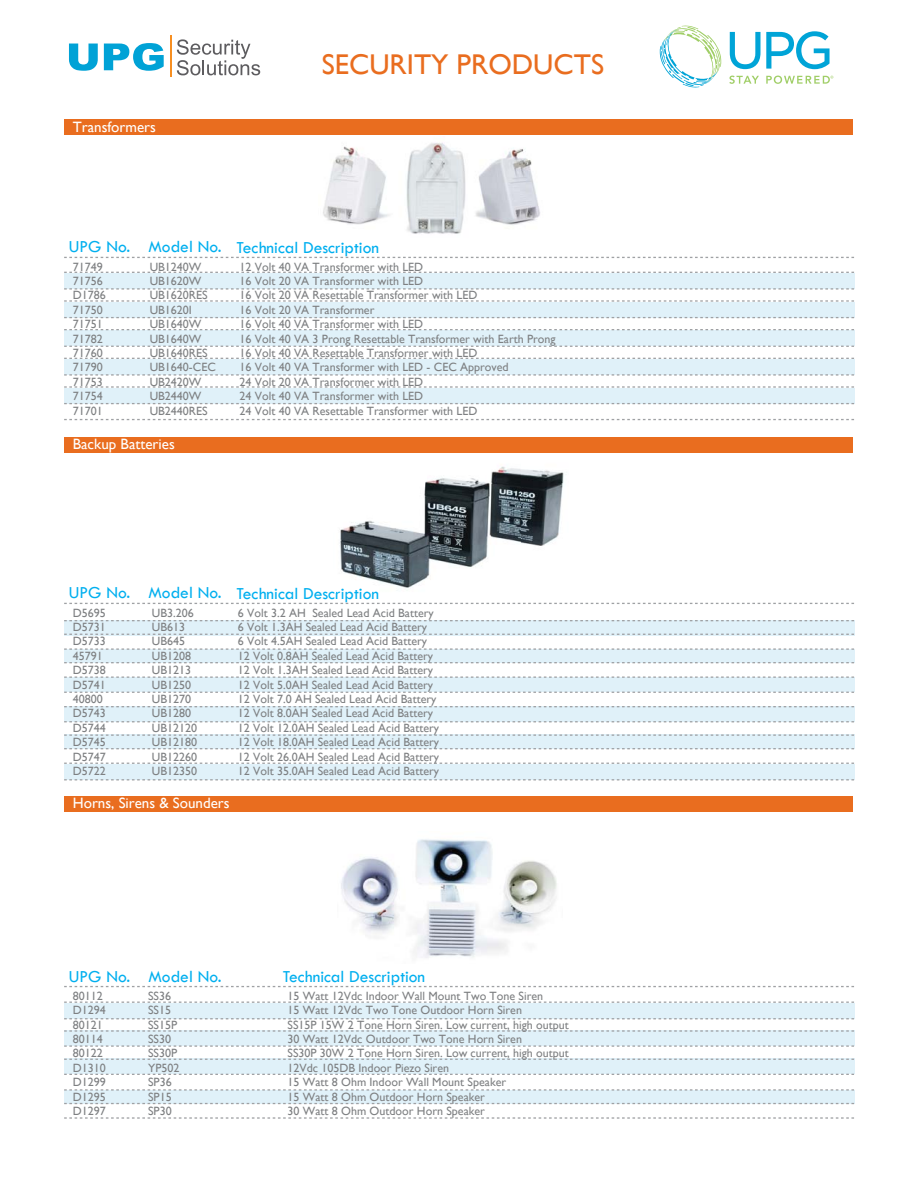
<style>
.page{position:relative;width:918px;height:1188px;background:#fff}
.page>*{position:absolute;margin:0;border:0;box-sizing:border-box;transform-origin:0 0}
.t1{font:28.5px "Gill Sans";color:#e96d1f}
.t2{font:17.4px "Tw Cen";color:#00afef}
.t3{font:15px "Gill Sans";color:#fff}
.t4{font:12px/14.4px "Gill Sans";color:#7e8082}
</style>
<div class="page">
<img style="left:323px;top:143px;width:217px;height:91px">
<div style="left:64px;top:273px;width:790px;height:16px;background:#e0f1f9"></div>
<div style="left:64px;top:119px;width:788px;height:16px;background:#e96d1f"></div>
<svg style="left:64px;top:272px;width:790px;height:1px"></svg>
<svg style="left:64px;top:288px;width:790px;height:2px"></svg>
<div style="left:64px;top:302px;width:790px;height:15px;background:#e0f1f9"></div>
<svg style="left:64px;top:300px;width:790px;height:2px"></svg>
<svg style="left:64px;top:317px;width:790px;height:1px"></svg>
<div style="left:64px;top:330px;width:790px;height:16px;background:#e0f1f9"></div>
<svg style="left:64px;top:329px;width:790px;height:1px"></svg>
<svg style="left:64px;top:346px;width:790px;height:1px"></svg>
<div style="left:64px;top:359px;width:790px;height:16px;background:#e0f1f9"></div>
<svg style="left:64px;top:358px;width:790px;height:1px"></svg>
<svg style="left:64px;top:374px;width:790px;height:2px"></svg>
<div style="left:64px;top:388px;width:790px;height:15px;background:#e0f1f9"></div>
<svg style="left:64px;top:386px;width:790px;height:2px"></svg>
<svg style="left:64px;top:403px;width:790px;height:1px"></svg>
<svg style="left:64px;top:419px;width:790px;height:1px"></svg>
<div style="left:64px;top:620px;width:790px;height:16px;background:#e0f1f9"></div>
<svg style="left:64px;top:620px;width:790px;height:1px"></svg>
<svg style="left:64px;top:634px;width:790px;height:1px"></svg>
<div style="left:64px;top:1003px;width:790px;height:16px;background:#e0f1f9"></div>
<svg style="left:64px;top:1002px;width:790px;height:1px"></svg>
<svg style="left:64px;top:1018px;width:790px;height:1px"></svg>
<div style="left:64px;top:1030px;width:790px;height:16px;background:#e0f1f9"></div>
<svg style="left:64px;top:1030px;width:790px;height:2px"></svg>
<svg style="left:64px;top:1045px;width:790px;height:2px"></svg>
<div style="left:64px;top:1058px;width:790px;height:16px;background:#e0f1f9"></div>
<svg style="left:64px;top:1059px;width:790px;height:1px"></svg>
<svg style="left:64px;top:1074px;width:790px;height:1px"></svg>
<div style="left:64px;top:1090px;width:790px;height:13px;background:#e0f1f9"></div>
<svg style="left:64px;top:1089px;width:790px;height:2px"></svg>
<svg style="left:64px;top:1103px;width:790px;height:1px"></svg>
<svg style="left:64px;top:1117px;width:790px;height:2px"></svg>
<div style="left:64px;top:649px;width:790px;height:14px;background:#e0f1f9"></div>
<svg style="left:64px;top:648px;width:790px;height:2px"></svg>
<svg style="left:64px;top:662px;width:790px;height:1px"></svg>
<div style="left:64px;top:678px;width:790px;height:14px;background:#e0f1f9"></div>
<svg style="left:64px;top:676px;width:790px;height:2px"></svg>
<svg style="left:64px;top:692px;width:790px;height:1px"></svg>
<div style="left:64px;top:706px;width:790px;height:16px;background:#e0f1f9"></div>
<svg style="left:64px;top:706px;width:790px;height:1px"></svg>
<svg style="left:64px;top:721px;width:790px;height:1px"></svg>
<div style="left:64px;top:734px;width:790px;height:15px;background:#e0f1f9"></div>
<svg style="left:64px;top:734px;width:790px;height:2px"></svg>
<svg style="left:64px;top:748px;width:790px;height:1px"></svg>
<div style="left:64px;top:764px;width:790px;height:16px;background:#e0f1f9"></div>
<svg style="left:64px;top:763px;width:790px;height:1px"></svg>
<svg style="left:64px;top:779px;width:790px;height:1px"></svg>
<svg style="left:64px;top:257px;width:790px;height:1px"></svg>
<div style="left:64px;top:437px;width:788px;height:16px;background:#e96d1f"></div>
<svg style="left:64px;top:603px;width:790px;height:1px"></svg>
<div style="left:64px;top:796px;width:788px;height:16px;background:#e96d1f"></div>
<svg style="left:64px;top:986px;width:790px;height:1px"></svg>
<svg style="left:730px;top:31px;width:100px;height:38px"></svg>
<svg style="left:729px;top:76px;width:30px;height:8px"></svg>
<svg style="left:766px;top:76px;width:67px;height:8px"></svg>
<svg style="left:660px;top:25px;width:61px;height:63px"></svg>
<svg style="left:69px;top:44px;width:29px;height:27px"></svg>
<svg style="left:104px;top:43px;width:60px;height:28px"></svg>
<hr style="left:170px;top:36px;width:2px;height:41px;background:#f78f21">
<svg style="left:177px;top:39px;width:83px;height:36px"></svg>
<img style="left:340px;top:466px;width:224px;height:122px">
<img style="left:340px;top:587px;width:38px;height:1px">
<img style="left:341px;top:839px;width:216px;height:119px">
<p class="t3" style="left:73px;top:118px;width:85px">Transformers</p>
<h1 class="t1" style="left:322px;top:48px;width:284px">SECURITY PRODUCTS</h1>
<h2 class="t2" style="left:69px;top:238px;width:312px">UPG No. Model No. Technical Description</h2>
<p class="t4" style="left:73px;top:259px;width:35px">71749<br>71756<br>D1786<br>71750<br>71751<br>71782<br>71760<br>71790<br>71753<br>71754<br>71701</p>
<p class="t4" style="left:150px;top:259px;width:68px">UB1240W<br>UB1620W<br>UB1620RES<br>UB1620I<br>UB1640W<br>UB1640W<br>UB1640RES<br>UB1640-CEC<br>UB2420W<br>UB2440W<br>UB2440RES</p>
<p class="t4" style="left:240px;top:259px;width:318px">12 Volt 40 VA Transformer with LED<br>16 Volt 20 VA Transformer with LED<br>16 Volt 20 VA Resettable Transformer with LED<br>16 Volt 20 VA Transformer<br>16 Volt 40 VA Transformer with LED<br>16 Volt 40 VA 3 Prong Resettable Transformer with Earth Prong 16 Volt 40 VA Resettable Transformer with LED<br>16 Volt 40 VA Transformer with LED - CEC Approved<br>24 Volt 20 VA Transformer with LED<br>24 Volt 40 VA Transformer with LED<br>24 Volt 40 VA Resettable Transformer with LED</p>
<p class="t3" style="left:73px;top:435px;width:103px">Backup Batteries</p>
<h2 class="t2" style="left:69px;top:584px;width:312px">UPG No. Model No. Technical Description</h2>
<p class="t4" style="left:73px;top:605px;width:35px">D5695<br>D5731<br>D5733<br>45791<br>D5738<br>D5741<br>40800<br>D5743<br>D5744<br>D5745<br>D5747<br>D5722</p>
<p class="t4" style="left:152px;top:605px;width:47px">UB3.206<br>UB613<br>UB645<br>UB1208<br>UB1213<br>UB1250<br>UB1270<br>UB1280<br>UB12120<br>UB12180<br>UB12260<br>UB12350</p>
<p class="t4" style="left:238px;top:605px;width:203px">6 Volt 3.2 AH Sealed Lead Acid Battery 6 Volt 1.3AH Sealed Lead Acid Battery<br>6 Volt 4.5AH Sealed Lead Acid Battery 12 Volt 0.8AH Sealed Lead Acid Battery 12 Volt 1.3AH Sealed Lead Acid Battery 12 Volt 5.0AH Sealed Lead Acid Battery 12 Volt 7.0 AH Sealed Lead Acid Battery 12 Volt 8.0AH Sealed Lead Acid Battery 12 Volt 12.0AH Sealed Lead Acid Battery 12 Volt 18.0AH Sealed Lead Acid Battery 12 Volt 26.0AH Sealed Lead Acid Battery 12 Volt 35.0AH Sealed Lead Acid Battery</p>
<p class="t3" style="left:73px;top:794px;width:158px">Horns, Sirens &amp; Sounders</p>
<h2 class="t2" style="left:69px;top:967px;width:154px">UPG No. Model No.</h2>
<h2 class="t2" style="left:283px;top:967px;width:144px">Technical Description</h2>
<p class="t4" style="left:73px;top:988px;width:35px">80112<br>D1294<br>80121<br>80114<br>80122<br>D1310<br>D1299<br>D1295<br>D1297</p>
<p class="t4" style="left:148px;top:988px;width:33px">SS36<br>SS15<br>SS15P<br>SS30<br>SS30P<br>YP502<br>SP36<br>SP15<br>SP30</p>
<p class="t4" style="left:288px;top:988px;width:283px">15 Watt 12Vdc Indoor Wall Mount Two Tone Siren<br>15 Watt 12Vdc Two Tone Outdoor Horn Siren<br>SS15P 15W 2 Tone Horn Siren. Low current, high output 30 Watt 12Vdc Outdoor Two Tone Horn Siren<br>SS30P 30W 2 Tone Horn Siren. Low current, high output 12Vdc 105DB Indoor Piezo Siren<br>15 Watt 8 Ohm Indoor Wall Mount Speaker<br>15 Watt 8 Ohm Outdoor Horn Speaker<br>30 Watt 8 Ohm Outdoor Horn Speaker</p>
</div>
